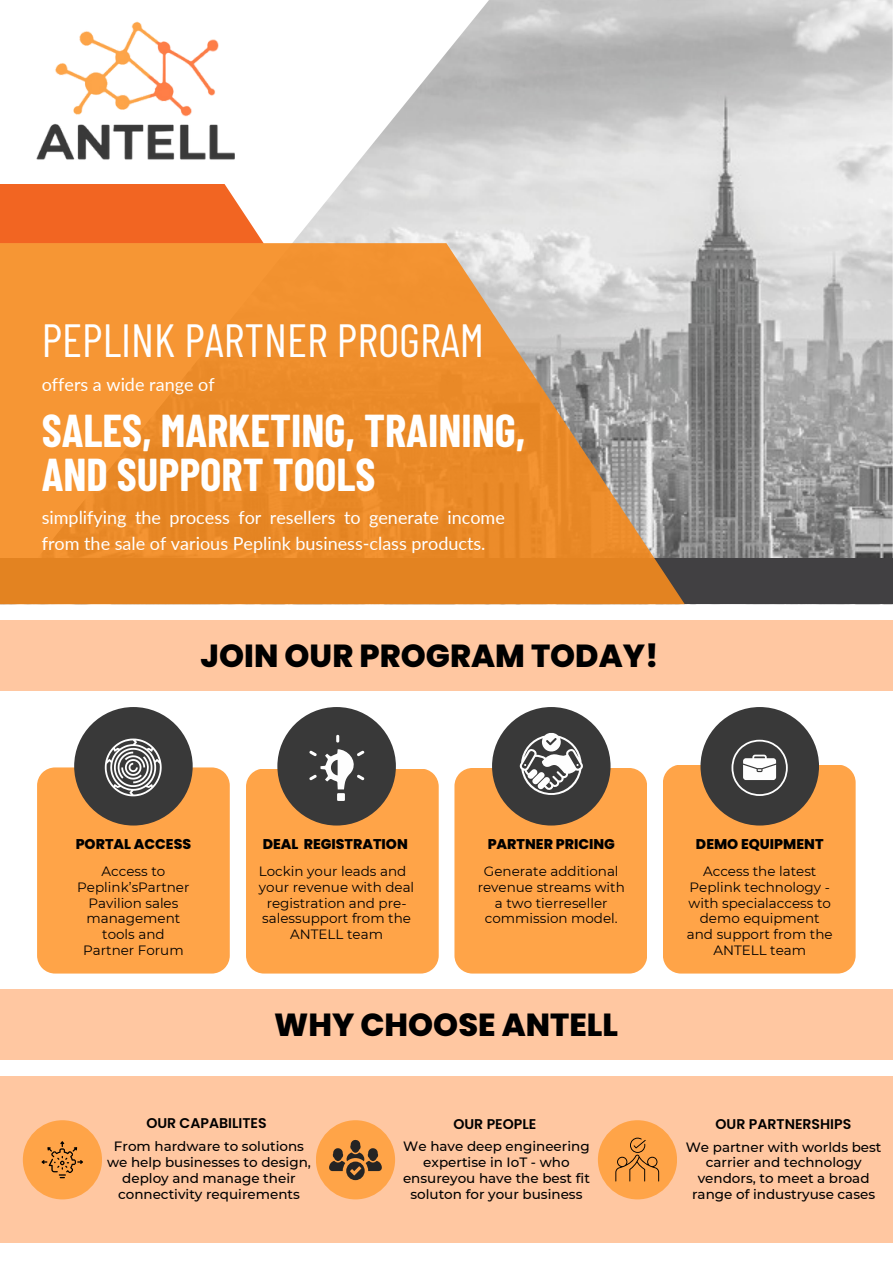
<style>
.page{position:relative;width:893px;height:1264px;background:#fff}
.page>*{position:absolute;margin:0;border:0;box-sizing:border-box;transform-origin:0 0}
.t1{font:46.5px "Barlow Condensed";color:#fff}
.t2{font:700 45px/43.8px "Barlow Condensed";color:#fff}
.t3{font:800 31.8px "Poppins";color:#000}
.t4{font:18px/25.8px "Lato";color:#fff}
.t5{font:800 14.1px "Poppins";color:#000}
.t6{font:600 14.1px "Poppins";color:#000}
.t7{font:13.5px/15.8px "Montserrat";color:#000;text-align:center}
.t8{font:500 13.5px/15.8px "Montserrat";color:#000;text-align:center}
</style>
<div class="page">
<img style="left:293px;top:0;width:599px;height:558px">
<div style="left:0;top:184px;width:264px;height:59px;background:#f26522"></div>
<div style="left:0;top:558px;width:892px;height:46px;background:#414042"></div>
<svg style="left:0;top:243px;width:684px;height:361px;background:#e49443"></svg>
<img style="left:17px;top:21px;width:236px;height:190px">
<div style="left:74px;top:707px;width:119px;height:118px;background:#393939;border-radius:50%"></div>
<svg style="left:37px;top:738px;width:193px;height:235px"></svg>
<div style="left:277px;top:707px;width:119px;height:118px;background:#393939;border-radius:50%"></div>
<svg style="left:246px;top:734px;width:192px;height:239px"></svg>
<div style="left:492px;top:707px;width:118px;height:118px;background:#393939;border-radius:50%"></div>
<svg style="left:454px;top:732px;width:193px;height:241px"></svg>
<div style="left:700px;top:707px;width:119px;height:118px;background:#393939;border-radius:50%"></div>
<svg style="left:663px;top:739px;width:192px;height:234px"></svg>
<div style="left:0;top:620px;width:892px;height:70px;background:#ffc7a1"></div>
<div style="left:0;top:1076px;width:892px;height:167px;background:#ffc7a1"></div>
<div style="left:316px;top:1120px;width:79px;height:79px;background:#ffa448;border-radius:50%"></div>
<svg style="left:329px;top:1139px;width:53px;height:41px"></svg>
<div style="left:23px;top:1120px;width:79px;height:79px;background:#ffa448;border-radius:50%"></div>
<svg style="left:41px;top:1141px;width:42px;height:37px"></svg>
<div style="left:598px;top:1120px;width:79px;height:79px;background:#ffa448;border-radius:50%"></div>
<svg style="left:615px;top:1137px;width:44px;height:44px"></svg>
<div style="left:0;top:989px;width:892px;height:70px;background:#ffc7a1"></div>
<p class="t1" style="left:42px;top:310px;width:444px">PEPLINK PARTNER PROGRAM</p>
<p class="t4" style="left:42px;top:371px;width:174px">offers a wide range of</p>
<p class="t2" style="left:42px;top:407px;width:485px">SALES, MARKETING, TRAINING,<br>AND SUPPORT TOOLS</p>
<p class="t4" style="left:42px;top:504px;width:464px">simplifying the process for resellers to generate income from the sale of various Peplink business-class products.</p>
<p class="t3" style="left:201px;top:633px;width:459px">JOIN OUR PROGRAM TODAY!</p>
<p class="t5" style="left:76px;top:833px;width:117px">PORTAL ACCESS</p>
<p class="t7" style="left:77px;top:863px;width:114px">Access to<br>Peplink’sPartner<br>Pavilion sales management tools and<br>Partner Forum</p>
<p class="t5" style="left:263px;top:833px;width:147px">DEAL REGISTRATION</p>
<p class="t7" style="left:259px;top:863px;width:149px">Lockin your leads and</p>
<p class="t7" style="left:259px;top:879px;width:157px">your revenue with deal registration and pre&shy;salessupport from the<br>ANTELL team</p>
<p class="t5" style="left:487px;top:833px;width:129px">PARTNER PRICING</p>
<p class="t7" style="left:477px;top:863px;width:149px">Generate additional revenue streams with a two tierreseller commission model.</p>
<p class="t3" style="left:274px;top:1002px;width:345px">WHY CHOOSE ANTELL</p>
<p class="t6" style="left:146px;top:1112px;width:122px">OUR CAPABILITES</p>
<p class="t8" style="left:107px;top:1138px;width:205px">From hardware to solutions we help businesses to design, deploy and manage their connectivity requirements</p>
<p class="t6" style="left:453px;top:1114px;width:84px">OUR PEOPLE</p>
<p class="t8" style="left:403px;top:1138px;width:188px">We have deep engineering expertise in IoT - who ensureyou have the best fit soluton for your business</p>
<p class="t5" style="left:696px;top:833px;width:129px">DEMO EQUIPMENT</p>
<p class="t7" style="left:686px;top:863px;width:147px">Access the latest<br>Peplink technology - with specialaccess to demo equipment and support from the</p>
<p class="t7" style="left:713px;top:942px;width:94px">ANTELL team</p>
<p class="t6" style="left:715px;top:1114px;width:137px">OUR PARTNERSHIPS</p>
<p class="t8" style="left:685px;top:1138px;width:197px">We partner with worlds best carrier and technology vendors, to meet a broad range of industryuse cases</p>
</div>
